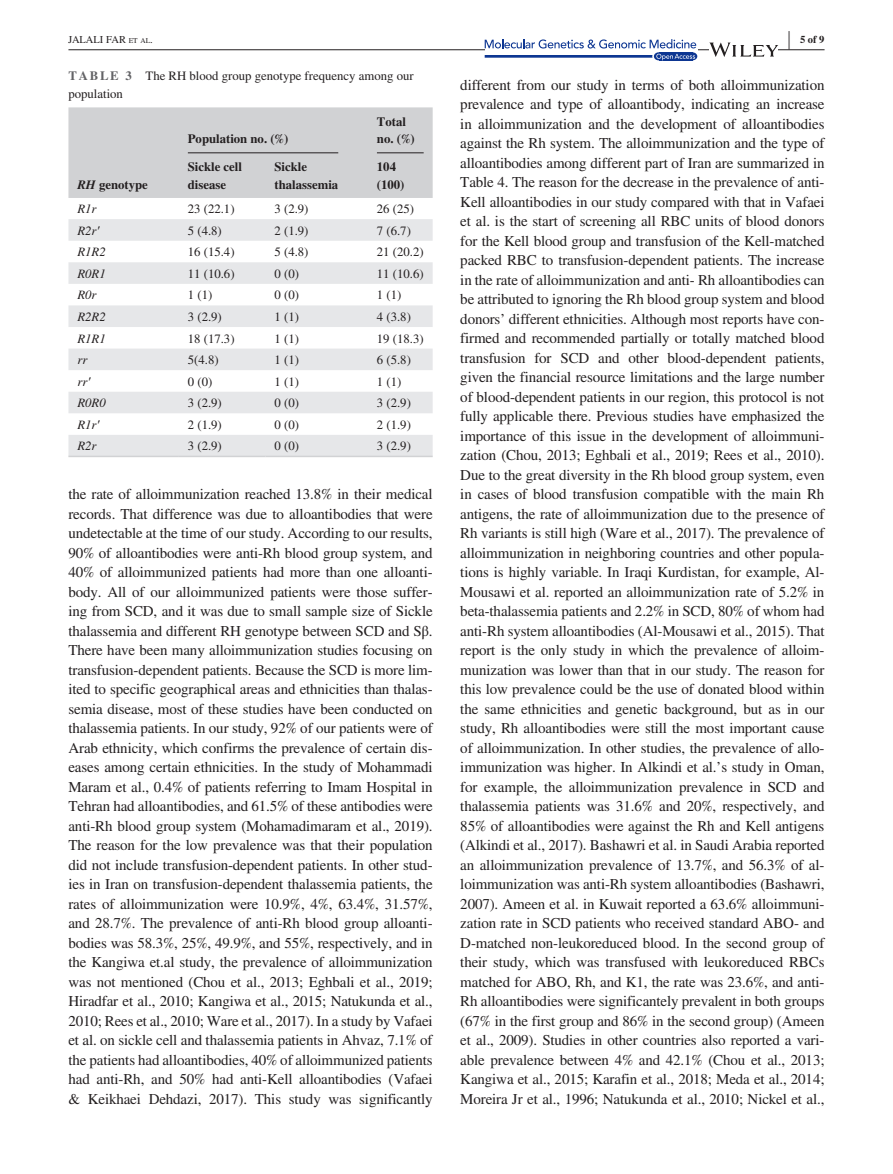
<style>
.page{position:relative;width:893px;height:1174px;background:#fff}
.page>*{position:absolute;margin:0;border:0;box-sizing:border-box;transform-origin:0 0}
.t1{font:700 25.95px "STIX";color:#231f20;scale:.36 1}
.t2{font:15px/19.5px "STIX";letter-spacing:-.01em;color:#231f20;text-align:justify}
.t3{font:12.75px/18px "STIX";color:#231f20}
.t4{font:700 12.75px/17.2px "STIX";color:#231f20}
.t5{font:italic 12.75px "STIX";color:#231f20}
.t6{font:10.5px "STIX";color:#231f20}
.t7{font:700 10.5px "STIX";color:#231f20}
.s1{font-size:7.35px}
.s2{font-weight:700;color:#636366}
.s3{font-style:italic}
.s4{font-family:"Times New Roman"}
</style>
<div class="page">
<hr style="left:68px;top:49px;width:756px;height:1px;background:#231f20">
<svg style="left:485px;top:39px;width:211px;height:21px"></svg>
<svg style="left:709px;top:43px;width:69px;height:14px"></svg>
<div style="left:68px;top:107px;width:365px;height:91px;background:#d1d2d4"></div>
<svg style="left:68px;top:219px;width:365px;height:237px;fill:#e6e7e9"></svg>
<hr style="left:68px;top:456px;width:111px;height:1px;background:#d1d2d4">
<hr style="left:179px;top:456px;width:86px;height:1px;background:#d1d2d4">
<hr style="left:265px;top:456px;width:103px;height:1px;background:#d1d2d4">
<hr style="left:368px;top:456px;width:65px;height:1px;background:#d1d2d4">
<hr style="left:188px;top:152px;width:150px;height:1px;background:#231f20">
<hr style="left:377px;top:152px;width:47px;height:1px;background:#231f20">
<h1 class="t1" style="left:788px;top:24px;width:7px">|</h1>
<p class="t6" style="left:68px;top:32px;width:86px">JALALI FAR <span class="s1">et al</span> .</p>
<p class="t7" style="left:800px;top:33px;width:26px">5 of 9</p>
<p class="t3" style="left:68px;top:67px;width:347px"><span class="s2">TABLE 3</span> The RH blood group genotype frequency among our population</p>
<p class="t4" style="left:77px;top:176px;width:72px"><span class="s3">RH</span> genotype</p>
<p class="t4" style="left:188px;top:130px;width:102px">Population no. (%)</p>
<p class="t4" style="left:377px;top:113px;width:39px">Total no. (%)</p>
<p class="t4" style="left:188px;top:158px;width:56px">Sickle cell disease</p>
<p class="t4" style="left:275px;top:158px;width:65px">Sickle thalassemia</p>
<p class="t4" style="left:377px;top:158px;width:29px">104 (100)</p>
<p class="t5" style="left:77px;top:200px;width:21px">R1r</p>
<p class="t3" style="left:188px;top:201px;width:48px">23 (22.1)</p>
<p class="t3" style="left:275px;top:201px;width:35px">3 (2.9)</p>
<p class="t3" style="left:377px;top:201px;width:39px">26 (25)</p>
<p class="t5" style="left:77px;top:222px;width:23px">R2r<span class="s4">′</span></p>
<p class="t3" style="left:188px;top:222px;width:35px">5 (4.8)</p>
<p class="t3" style="left:275px;top:222px;width:35px">2 (1.9)</p>
<p class="t3" style="left:377px;top:222px;width:35px">7 (6.7)</p>
<p class="t5" style="left:77px;top:243px;width:30px">R1R2</p>
<p class="t3" style="left:188px;top:244px;width:48px">16 (15.4)</p>
<p class="t3" style="left:275px;top:244px;width:35px">5 (4.8)</p>
<p class="t3" style="left:377px;top:244px;width:48px">21 (20.2)</p>
<p class="t5" style="left:77px;top:265px;width:30px">R0R1</p>
<p class="t3" style="left:188px;top:265px;width:48px">11 (10.6)</p>
<p class="t3" style="left:275px;top:265px;width:26px">0 (0)</p>
<p class="t3" style="left:377px;top:265px;width:48px">11 (10.6)</p>
<p class="t5" style="left:77px;top:286px;width:21px">R0r</p>
<p class="t3" style="left:188px;top:287px;width:26px">1 (1)</p>
<p class="t3" style="left:275px;top:287px;width:26px">0 (0)</p>
<p class="t3" style="left:377px;top:287px;width:26px">1 (1)</p>
<p class="t5" style="left:77px;top:308px;width:30px">R2R2</p>
<p class="t3" style="left:188px;top:308px;width:35px">3 (2.9)</p>
<p class="t3" style="left:275px;top:308px;width:26px">1 (1)</p>
<p class="t3" style="left:377px;top:308px;width:35px">4 (3.8)</p>
<p class="t5" style="left:77px;top:329px;width:30px">R1R1</p>
<p class="t3" style="left:188px;top:330px;width:48px">18 (17.3)</p>
<p class="t3" style="left:275px;top:330px;width:26px">1 (1)</p>
<p class="t3" style="left:377px;top:330px;width:48px">19 (18.3)</p>
<p class="t5" style="left:77px;top:351px;width:11px">rr</p>
<p class="t3" style="left:188px;top:352px;width:32px">5(4.8)</p>
<p class="t3" style="left:275px;top:352px;width:26px">1 (1)</p>
<p class="t3" style="left:377px;top:352px;width:35px">6 (5.8)</p>
<p class="t5" style="left:77px;top:373px;width:14px">rr<span class="s4">′</span></p>
<p class="t3" style="left:188px;top:373px;width:26px">0 (0)</p>
<p class="t3" style="left:275px;top:373px;width:26px">1 (1)</p>
<p class="t3" style="left:377px;top:373px;width:26px">1 (1)</p>
<p class="t5" style="left:77px;top:394px;width:30px">R0R0</p>
<p class="t3" style="left:188px;top:395px;width:35px">3 (2.9)</p>
<p class="t3" style="left:275px;top:395px;width:26px">0 (0)</p>
<p class="t3" style="left:377px;top:395px;width:35px">3 (2.9)</p>
<p class="t5" style="left:77px;top:416px;width:23px">R1r<span class="s4">′</span></p>
<p class="t3" style="left:188px;top:416px;width:35px">2 (1.9)</p>
<p class="t3" style="left:275px;top:416px;width:26px">0 (0)</p>
<p class="t3" style="left:377px;top:416px;width:35px">2 (1.9)</p>
<p class="t5" style="left:77px;top:437px;width:21px">R2r</p>
<p class="t3" style="left:188px;top:438px;width:35px">3 (2.9)</p>
<p class="t3" style="left:275px;top:438px;width:26px">0 (0)</p>
<p class="t3" style="left:377px;top:438px;width:35px">3 (2.9)</p>
<p class="t2" style="left:68px;top:485px;width:366px">the rate of alloimmunization reached 13.8% in their medical records. That difference was due to alloantibodies that were undetectable at the time of our study. According to our results, 90% of alloantibodies were anti-Rh blood group system, and 40% of alloimmunized patients had more than one alloanti&shy;body. All of our alloimmunized patients were those suffer&shy;ing from SCD, and it was due to small sample size of Sickle thalassemia and different RH genotype between SCD and Sβ.<br>There have been many alloimmunization studies focusing on transfusion-dependent patients. Because the SCD is more lim&shy;ited to specific geographical areas and ethnicities than thalas&shy;semia disease, most of these studies have been conducted on thalassemia patients. In our study, 92% of our patients were of Arab ethnicity, which confirms the prevalence of certain dis&shy;eases among certain ethnicities. In the study of Mohammadi Maram et al., 0.4% of patients referring to Imam Hospital in Tehran had alloantibodies, and 61.5% of these antibodies were anti-Rh blood group system (Mohamadimaram et al., 2019).<br>The reason for the low prevalence was that their population did not include transfusion-dependent patients. In other stud&shy;ies in Iran on transfusion-dependent thalassemia patients, the rates of alloimmunization were 10.9%, 4%, 63.4%, 31.57%, and 28.7%. The prevalence of anti-Rh blood group alloanti&shy;bodies was 58.3%, 25%, 49.9%, and 55%, respectively, and in the Kangiwa et.al study, the prevalence of alloimmunization was not mentioned (Chou et al., 2013; Eghbali et al., 2019; Hiradfar et al., 2010; Kangiwa et al., 2015; Natukunda et al., 2010; Rees et al., 2010; Ware et al., 2017). In a study by Vafaei et al. on sickle cell and thalassemia patients in Ahvaz, 7.1% of the patients had alloantibodies, 40% of alloimmunized patients had anti-Rh, and 50% had anti-Kell alloantibodies (Vafaei &amp; Keikhaei Dehdazi, 2017). This study was significantly</p>
<p class="t2" style="left:460px;top:76px;width:366px">different from our study in terms of both alloimmunization prevalence and type of alloantibody, indicating an increase in alloimmunization and the development of alloantibodies against the Rh system. The alloimmunization and the type of alloantibodies among different part of Iran are summarized in Table 4. The reason for the decrease in the prevalence of anti-Kell alloantibodies in our study compared with that in Vafaei et al. is the start of screening all RBC units of blood donors for the Kell blood group and transfusion of the Kell-matched packed RBC to transfusion-dependent patients. The increase in the rate of alloimmunization and anti- Rh alloantibodies can be attributed to ignoring the Rh blood group system and blood donors’ different ethnicities. Although most reports have con&shy;firmed and recommended partially or totally matched blood transfusion for SCD and other blood-dependent patients, given the financial resource limitations and the large number of blood-dependent patients in our region, this protocol is not fully applicable there. Previous studies have emphasized the importance of this issue in the development of alloimmuni&shy;zation (Chou, 2013; Eghbali et al., 2019; Rees et al., 2010).<br>Due to the great diversity in the Rh blood group system, even in cases of blood transfusion compatible with the main Rh antigens, the rate of alloimmunization due to the presence of Rh variants is still high (Ware et al., 2017). The prevalence of alloimmunization in neighboring countries and other popula&shy;tions is highly variable. In Iraqi Kurdistan, for example, Al-Mousawi et al. reported an alloimmunization rate of 5.2% in beta-thalassemia patients and 2.2% in SCD, 80% of whom had anti-Rh system alloantibodies (Al-Mousawi et al., 2015). That report is the only study in which the prevalence of alloim&shy;munization was lower than that in our study. The reason for this low prevalence could be the use of donated blood within the same ethnicities and genetic background, but as in our study, Rh alloantibodies were still the most important cause of alloimmunization. In other studies, the prevalence of allo&shy;immunization was higher. In Alkindi et al.’s study in Oman, for example, the alloimmunization prevalence in SCD and thalassemia patients was 31.6% and 20%, respectively, and 85% of alloantibodies were against the Rh and Kell antigens (Alkindi et al., 2017). Bashawri et al. in Saudi Arabia reported an alloimmunization prevalence of 13.7%, and 56.3% of al&shy;loimmunization was anti-Rh system alloantibodies (Bashawri, 2007). Ameen et al. in Kuwait reported a 63.6% alloimmuni&shy;zation rate in SCD patients who received standard ABO- and D-matched non-leukoreduced blood. In the second group of their study, which was transfused with leukoreduced RBCs matched for ABO, Rh, and K1, the rate was 23.6%, and anti-Rh alloantibodies were significantely prevalent in both groups (67% in the first group and 86% in the second group) (Ameen et al., 2009). Studies in other countries also reported a vari&shy;able prevalence between 4% and 42.1% (Chou et al., 2013; Kangiwa et al., 2015; Karafin et al., 2018; Meda et al., 2014; Moreira Jr et al., 1996; Natukunda et al., 2010; Nickel et al.,</p>
</div>
